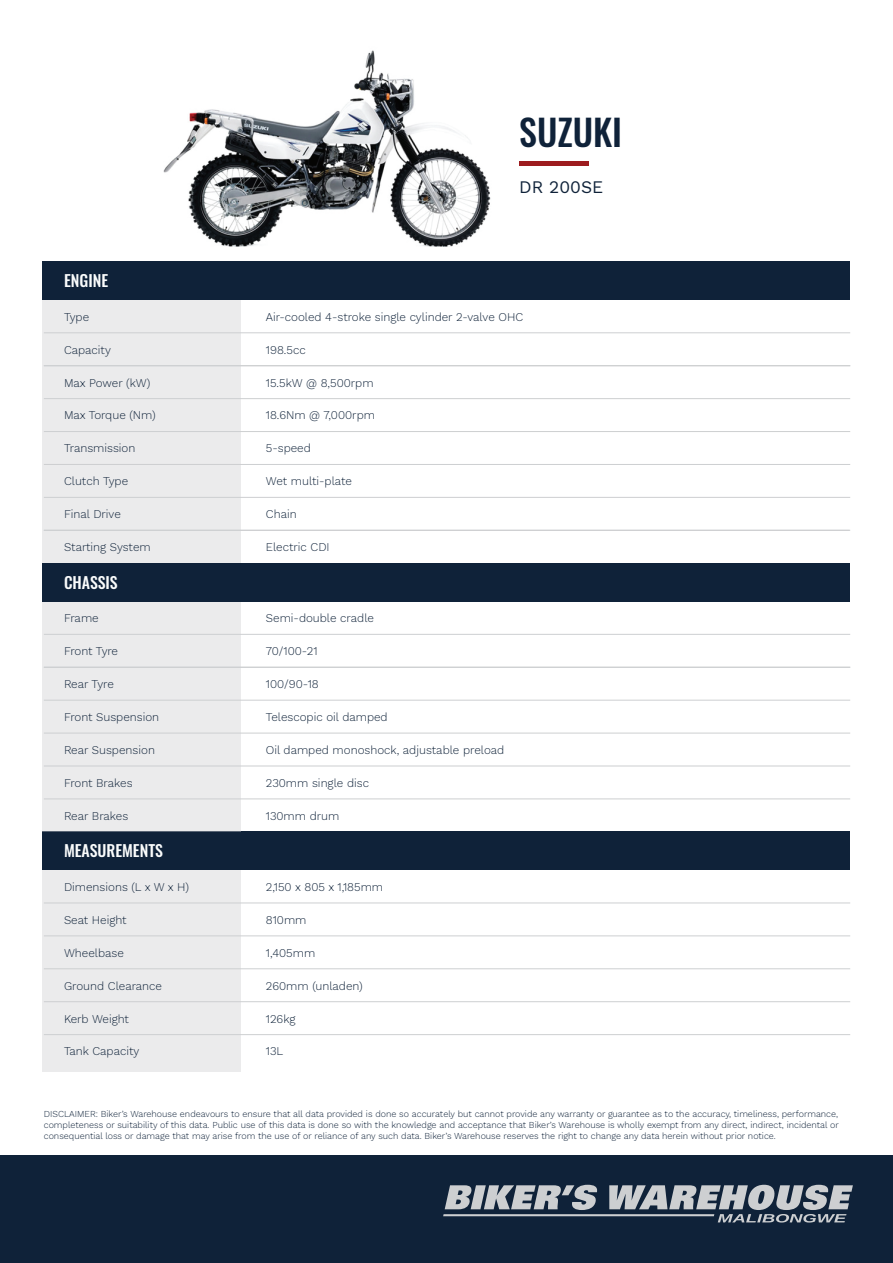
<style>
.page{position:relative;width:893px;height:1263px;background:#fff}
.page>*{position:absolute;margin:0;border:0;box-sizing:border-box;transform-origin:0 0}
.t1{font:500 36.15px "Oswald";color:#0f2239}
.t2{font:17.4px "Work Sans";color:#0f2239}
.t3{font:500 15.9px "Oswald";color:#fafcfc}
.t4{font:300 11.7px "Work Sans";color:#0f2239}
.t5{font:300 11.7px "Work Sans";letter-spacing:-.025em;color:#0f2239}
.t6{font:300 9px/10.8px "Work Sans";color:#0f2239;text-align:justify}
</style>
<div class="page">
<img style="left:163px;top:50px;width:328px;height:197px">
<div style="left:0;top:1155px;width:893px;height:108px;background:#0f2239"></div>
<svg style="left:443px;top:1185px;width:410px;height:37px"></svg>
<hr style="left:519px;top:162px;width:70px;height:4px;background:#9d1c1f">
<div style="left:43px;top:832px;width:807px;height:38px;background:#0f2239"></div>
<div style="left:43px;top:300px;width:198px;height:263px;background:#ebebec"></div>
<div style="left:43px;top:262px;width:807px;height:38px;background:#0f2239"></div>
<hr style="left:44px;top:332px;width:806px;height:1px;background:#cdcfd1">
<hr style="left:44px;top:365px;width:806px;height:1px;background:#cdcfd1">
<hr style="left:44px;top:398px;width:806px;height:1px;background:#cdcfd1">
<hr style="left:44px;top:431px;width:806px;height:1px;background:#cdcfd1">
<hr style="left:44px;top:464px;width:806px;height:1px;background:#cdcfd1">
<hr style="left:44px;top:497px;width:806px;height:1px;background:#cdcfd1">
<div style="left:43px;top:601px;width:198px;height:231px;background:#ebebec"></div>
<hr style="left:44px;top:634px;width:806px;height:1px;background:#cdcfd1">
<hr style="left:44px;top:667px;width:806px;height:1px;background:#cdcfd1">
<hr style="left:44px;top:700px;width:806px;height:1px;background:#cdcfd1">
<hr style="left:44px;top:733px;width:806px;height:1px;background:#cdcfd1">
<hr style="left:44px;top:766px;width:806px;height:1px;background:#cdcfd1">
<hr style="left:44px;top:798px;width:806px;height:1px;background:#cdcfd1">
<hr style="left:44px;top:530px;width:806px;height:1px;background:#cdcfd1">
<div style="left:43px;top:870px;width:198px;height:202px;background:#ebebec"></div>
<div style="left:43px;top:563px;width:807px;height:38px;background:#0f2239"></div>
<hr style="left:44px;top:902px;width:806px;height:1px;background:#cdcfd1">
<hr style="left:44px;top:935px;width:806px;height:1px;background:#cdcfd1">
<hr style="left:44px;top:968px;width:806px;height:1px;background:#cdcfd1">
<hr style="left:44px;top:1001px;width:806px;height:1px;background:#cdcfd1">
<hr style="left:44px;top:1034px;width:806px;height:1px;background:#cdcfd1">
<h1 class="t1" style="left:519px;top:101px;width:104px">SUZUKI</h1>
<h2 class="t2" style="left:519px;top:174px;width:85px">DR 200SE</h2>
<h3 class="t3" style="left:64px;top:266px;width:46px">ENGINE</h3>
<p class="t4" style="left:64px;top:308px;width:27px">Type</p>
<p class="t4" style="left:266px;top:308px;width:259px">Air-cooled 4-stroke single cylinder 2-valve OHC</p>
<p class="t4" style="left:64px;top:341px;width:48px">Capacity</p>
<p class="t4" style="left:266px;top:341px;width:41px">198.5cc</p>
<p class="t4" style="left:64px;top:374px;width:88px">Max Power (kW)</p>
<p class="t4" style="left:266px;top:374px;width:109px">15.5kW @ 8,500rpm</p>
<p class="t4" style="left:64px;top:407px;width:93px">Max Torque (Nm)</p>
<p class="t4" style="left:266px;top:407px;width:111px">18.6Nm @ 7,000rpm</p>
<p class="t4" style="left:64px;top:439px;width:73px">Transmission</p>
<p class="t4" style="left:266px;top:439px;width:47px">5-speed</p>
<p class="t4" style="left:64px;top:472px;width:66px">Clutch Type</p>
<p class="t4" style="left:266px;top:472px;width:88px">Wet multi-plate</p>
<p class="t4" style="left:64px;top:505px;width:58px">Final Drive</p>
<p class="t4" style="left:266px;top:505px;width:32px">Chain</p>
<p class="t4" style="left:64px;top:538px;width:88px">Starting System</p>
<p class="t4" style="left:266px;top:538px;width:65px">Electric CDI</p>
<h3 class="t3" style="left:64px;top:568px;width:55px">CHASSIS</h3>
<p class="t4" style="left:64px;top:609px;width:36px">Frame</p>
<p class="t4" style="left:266px;top:609px;width:110px">Semi-double cradle</p>
<p class="t5" style="left:64px;top:642px;width:56px">Front Tyre</p>
<p class="t4" style="left:266px;top:642px;width:53px">70/100-21</p>
<p class="t4" style="left:64px;top:675px;width:51px">Rear Tyre</p>
<p class="t4" style="left:266px;top:675px;width:54px">100/90-18</p>
<p class="t4" style="left:64px;top:708px;width:97px">Front Suspension</p>
<p class="t4" style="left:266px;top:708px;width:123px">Telescopic oil damped</p>
<p class="t4" style="left:64px;top:741px;width:92px">Rear Suspension</p>
<p class="t4" style="left:266px;top:741px;width:240px">Oil damped monoshock, adjustable preload</p>
<p class="t4" style="left:64px;top:774px;width:70px">Front Brakes</p>
<p class="t4" style="left:266px;top:774px;width:105px">230mm single disc</p>
<p class="t4" style="left:64px;top:807px;width:66px">Rear Brakes</p>
<p class="t4" style="left:266px;top:807px;width:75px">130mm drum</p>
<h3 class="t3" style="left:64px;top:837px;width:101px">MEASUREMENTS</h3>
<p class="t4" style="left:64px;top:878px;width:126px">Dimensions (L x W x H)</p>
<p class="t4" style="left:266px;top:878px;width:119px">2,150 x 805 x 1,185mm</p>
<p class="t4" style="left:64px;top:911px;width:64px">Seat Height</p>
<p class="t4" style="left:266px;top:911px;width:42px">810mm</p>
<p class="t4" style="left:64px;top:944px;width:62px">Wheelbase</p>
<p class="t4" style="left:266px;top:944px;width:51px">1,405mm</p>
<p class="t4" style="left:64px;top:977px;width:100px">Ground Clearance</p>
<p class="t4" style="left:266px;top:977px;width:98px">260mm (unladen)</p>
<p class="t4" style="left:64px;top:1010px;width:67px">Kerb Weight</p>
<p class="t4" style="left:266px;top:1010px;width:31px">126kg</p>
<p class="t4" style="left:64px;top:1042px;width:77px">Tank Capacity</p>
<p class="t4" style="left:266px;top:1042px;width:19px">13L</p>
<p class="t6" style="left:44px;top:1108px;width:796px">DISCLAIMER: Biker’s Warehouse endeavours to ensure that all data provided is done so accurately but cannot provide any warranty or guarantee as to the accuracy, timeliness, performance, completeness or suitability of this data. Public use of this data is done so with the knowledge and acceptance that Biker’s Warehouse is wholly exempt from any direct, indirect, incidental or consequential loss or damage that may arise from the use of or reliance of any such data. Biker’s Warehouse reserves the right to change any data herein without prior notice.</p>
</div>
